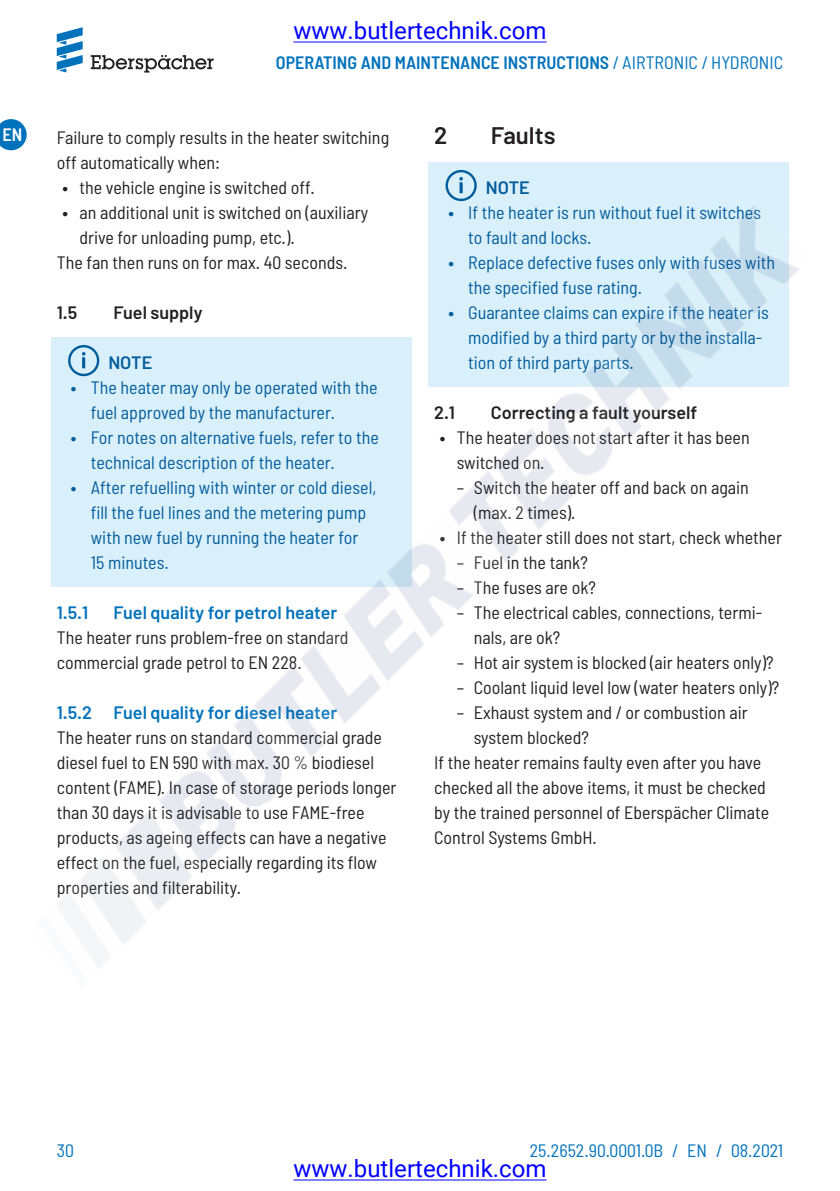
<style>
.page{position:relative;width:840px;height:1191px;background:#fff}
.page>*{position:absolute;margin:0;border:0;box-sizing:border-box;transform-origin:0 0}
.t1{font:24px "Roboto";color:#00f}
.t2{font:600 24px "Barlow";color:#231f20}
.Copy___links{font:semi-condensed 18px/25px "Barlow";color:#231f20}
.t3{font:semi-condensed 18px/25px "Barlow";color:#005d9c}
.t4{font:600 18px "Barlow";color:#0072bc}
.t5{font:600 semi-condensed 18px "Barlow";color:#0072bc}
.t6{font:600 18px "Barlow";color:#231f20}
.t7{font:semi-condensed 18px "Barlow";color:#0072bc}
.Hinweis-Box___Headli{font:600 18px "Barlow";color:#005d9c}
.t8{font:600 semi-condensed 18px "Barlow";color:#fff}
.s1{font-weight:400}
.s2{font-weight:600}
</style>
<div class="page">
<svg style="left:0;top:119px;width:27px;height:31px"></svg>
<div style="left:428px;top:162px;width:360px;height:50px;background:#d9effa"></div>
<svg style="left:445px;top:170px;width:31px;height:31px"></svg>
<svg style="left:91px;top:55px;width:122px;height:18px"></svg>
<svg style="left:57px;top:27px;width:26px;height:45px"></svg>
<hr style="left:293px;top:42px;width:253px;height:1px;background:#00f">
<hr style="left:293px;top:1179px;width:253px;height:1px;background:#00f">
<img style="left:51px;top:204px;width:748px;height:763px">
<h1 class="t1" style="left:293px;top:14px;width:254px">www.butlertechnik.com</h1>
<p class="t5" style="left:276px;top:51px;width:508px">OPERATING AND MAINTENANCE INSTRUCTIONS <span class="s1">/ Ai rtroni c / Hydroni c</span></p>
<p class="t8" style="left:2px;top:123px;width:21px">EN</p>
<p class="Copy___links" style="left:57px;top:125px;width:334px">Failure to comply results in the heater switching off automatically when:</p>
<p class="Copy___links" style="left:62px;top:175px;width:254px"><span class="s2">•</span> the vehicle engine is switched off.</p>
<p class="Copy___links" style="left:79px;top:200px;width:290px;text-indent:-17px"><span class="s2">•</span> an additional unit is switched on (auxiliary drive for unloading pump, etc.).</p>
<p class="Copy___links" style="left:57px;top:250px;width:292px">The fan then runs on for max. 40 seconds.</p>
<p class="t6" style="left:57px;top:301px;width:22px">1.5</p>
<p class="t6" style="left:113px;top:301px;width:90px">Fuel supply</p>
<p class="Hinweis-Box___Headli" style="left:108px;top:351px;width:45px">NOTE</p>
<p class="t3" style="left:91px;top:375px;width:288px;text-indent:-20px"><span class="s2">•</span> The heater may only be operated with the fuel approved by the manufacturer.</p>
<p class="t3" style="left:91px;top:425px;width:289px;text-indent:-20px"><span class="s2">•</span> For notes on alternative fuels, refer to the technical description of the heater.</p>
<p class="t3" style="left:91px;top:475px;width:287px;text-indent:-20px"><span class="s2">•</span> After refuelling with winter or cold diesel, fill the fuel lines and the metering pump with new fuel by running the heater for 15 minutes.</p>
<p class="t4" style="left:57px;top:601px;width:33px">1.5.1</p>
<p class="t4" style="left:113px;top:601px;width:225px">Fuel quality for petrol heater</p>
<p class="Copy___links" style="left:57px;top:625px;width:293px">The heater runs problem-free on standard commercial grade petrol to EN 228.</p>
<p class="t4" style="left:57px;top:701px;width:282px">1.5.2 Fuel quality for diesel heater</p>
<p class="Copy___links" style="left:57px;top:725px;width:341px">The heater runs on standard commercial grade diesel fuel to EN 590 with max. 30 % biodiesel content (FAME). In case of storage periods longer than 30 days it is advisable to use FAME-free products, as ageing effects can have a negative effect on the fuel, especially regarding its flow properties and filterability.</p>
<p class="t2" style="left:434px;top:121px;width:15px">2</p>
<p class="t2" style="left:490px;top:121px;width:66px">Faults</p>
<p class="Hinweis-Box___Headli" style="left:485px;top:176px;width:45px">NOTE</p>
<p class="t3" style="left:468px;top:200px;width:294px;text-indent:-20px"><span class="s2">•</span> If the heater is run without fuel it switches to fault and locks.</p>
<p class="t3" style="left:468px;top:250px;width:308px;text-indent:-20px"><span class="s2">•</span> Replace defective fuses only with fuses with the specified fuse rating.</p>
<p class="t3" style="left:468px;top:300px;width:302px;text-indent:-20px"><span class="s2">•</span> Guarantee claims can expire if the heater is modified by a third party or by the installa&shy;tion of third party parts.</p>
<p class="t6" style="left:434px;top:401px;width:22px">2.1</p>
<p class="t6" style="left:490px;top:401px;width:208px">Correcting a fault yourself</p>
<p class="Copy___links" style="left:456px;top:425px;width:294px;text-indent:-17px"><span class="s2">•</span> The heater does not start after it has been switched on.</p>
<p class="Copy___links" style="left:473px;top:475px;width:276px;text-indent:-17px">– Switch the heater off and back on again (max. 2 times).</p>
<p class="Copy___links" style="left:439px;top:525px;width:343px"><span class="s2">•</span> If the heater still does not start, check whether</p>
<p class="Copy___links" style="left:456px;top:550px;width:132px">– Fuel in the tank?</p>
<p class="Copy___links" style="left:456px;top:575px;width:140px">– The fuses are ok?</p>
<p class="Copy___links" style="left:473px;top:600px;width:289px;text-indent:-17px">– The electrical cables, connections, termi&shy;nals, are ok?</p>
<p class="Copy___links" style="left:456px;top:650px;width:318px">– Hot air system is blocked (air heaters only)?</p>
<p class="Copy___links" style="left:456px;top:675px;width:323px">– Coolant liquid level low (water heaters only)?</p>
<p class="Copy___links" style="left:473px;top:700px;width:275px;text-indent:-17px">– Exhaust system and / or combustion air system blocked?</p>
<p class="Copy___links" style="left:434px;top:750px;width:336px">If the heater remains faulty even after you have checked all the above items, it must be checked by the trained personnel of Eberspächer Climate Control Systems GmbH.</p>
<p class="t7" style="left:57px;top:1139px;width:19px">30</p>
<p class="t7" style="left:529px;top:1139px;width:255px">25.2652.90.0001.0B / EN / 08.2021</p>
<h1 class="t1" style="left:293px;top:1152px;width:254px">www.butlertechnik.com</h1>
</div>
